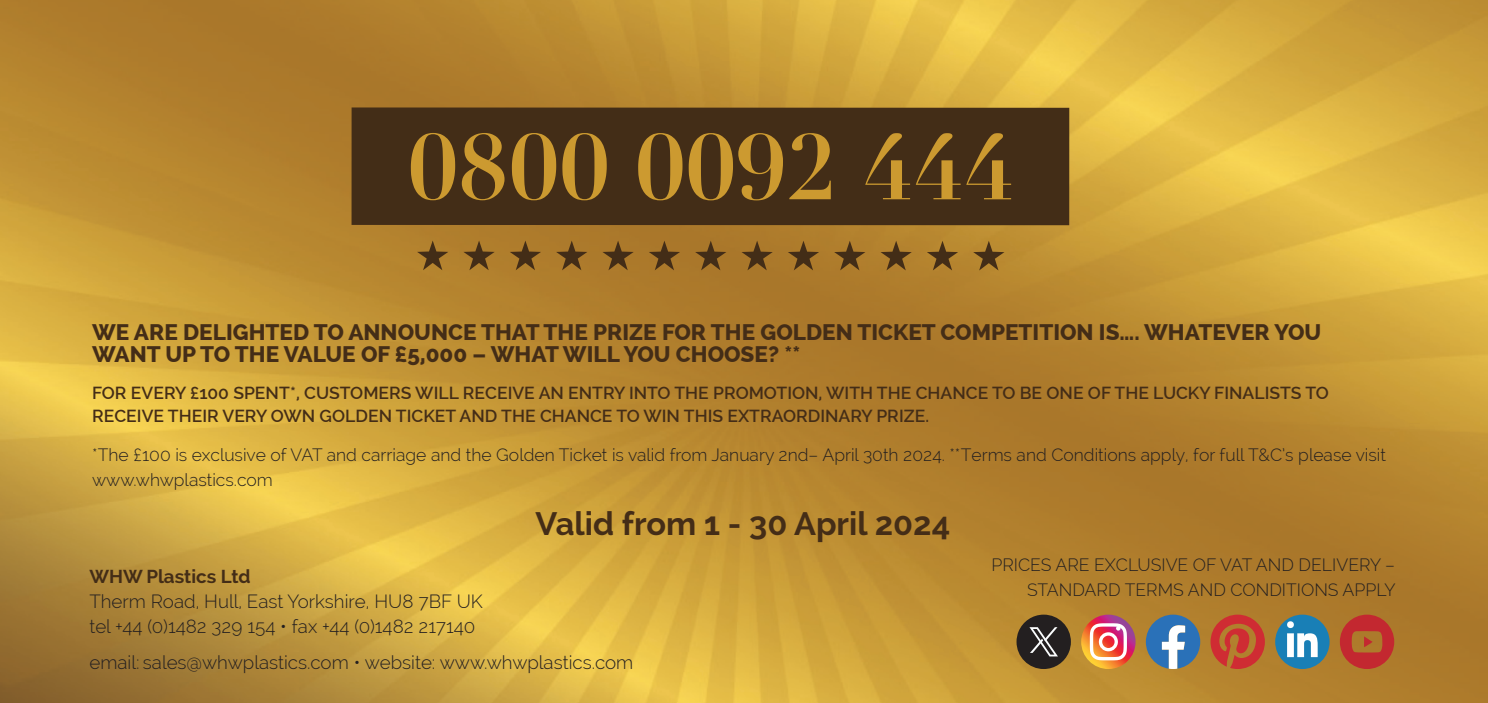
<style>
.page{position:relative;width:1488px;height:703px;background:#fff}
.page>*{position:absolute;margin:0;border:0;box-sizing:border-box;transform-origin:0 0}
.t1{font:700 90.75px "Didot";color:#cc9a30}
.t2{font:700 32.5px "Raleway";color:#442d17}
.t3{font:800 22.5px/22.5px "Raleway";color:#442d17}
.t4{font:300 18.75px/25px "Raleway";color:#231f20}
.t5{font:700 18.75px "Raleway";color:#432d17}
.t6{font:300 17.5px/25px "Raleway";color:#231f20;text-align:right}
.t7{font:600 17.5px/22.5px "Raleway";color:#442d17}
</style>
<div class="page">
<img style="left:0;top:0;width:1487px;height:703px">
<svg style="left:417px;top:240px;width:31px;height:30px"></svg>
<svg style="left:463px;top:240px;width:32px;height:30px"></svg>
<svg style="left:510px;top:240px;width:31px;height:30px"></svg>
<svg style="left:556px;top:240px;width:31px;height:30px"></svg>
<svg style="left:602px;top:241px;width:32px;height:29px"></svg>
<svg style="left:649px;top:241px;width:31px;height:29px"></svg>
<svg style="left:695px;top:241px;width:31px;height:29px"></svg>
<svg style="left:741px;top:241px;width:32px;height:29px"></svg>
<svg style="left:788px;top:241px;width:31px;height:29px"></svg>
<svg style="left:834px;top:241px;width:31px;height:29px"></svg>
<svg style="left:880px;top:241px;width:32px;height:29px"></svg>
<svg style="left:927px;top:241px;width:31px;height:29px"></svg>
<svg style="left:973px;top:241px;width:31px;height:29px"></svg>
<div style="left:351px;top:107px;width:718px;height:118px;background:#432d17"></div>
<svg style="left:1146px;top:614px;width:54px;height:55px"></svg>
<svg style="left:1210px;top:614px;width:55px;height:55px;background:#c15230"></svg>
<svg style="left:1081px;top:614px;width:54px;height:55px"></svg>
<svg style="left:1090px;top:623px;width:37px;height:37px"></svg>
<div style="left:1275px;top:614px;width:54px;height:55px;background:#197fb6;border-radius:50%"></div>
<svg style="left:1287px;top:621px;width:30px;height:36px"></svg>
<svg style="left:1340px;top:614px;width:54px;height:55px;background:#b94a2d"></svg>
<svg style="left:1016px;top:614px;width:55px;height:55px;background:#554833"></svg>
<h1 class="t1" style="left:408px;top:110px;width:608px">0800 0092 444</h1>
<p class="t3" style="left:92px;top:321px;width:1230px">WE ARE DELIGHTED TO ANNOUNCE THAT THE PRIZE FOR THE GOLDEN TICKET COMPETITION IS…. WHATEVER YOU<br>WANT UP TO THE VALUE OF £5,000 – WHAT WILL YOU CHOOSE? **</p>
<p class="t7" style="left:92px;top:382px;width:1238px">FOR EVERY £100 SPENT*, CUSTOMERS WILL RECEIVE AN ENTRY INTO THE PROMOTION, WITH THE CHANCE TO BE ONE OF THE LUCKY FINALISTS TO<br>RECEIVE THEIR VERY OWN GOLDEN TICKET AND THE CHANCE TO WIN THIS EXTRAORDINARY PRIZE.</p>
<p class="t6" style="left:92px;top:442px;width:1295px;text-align:left">*The £100 is exclusive of VAT and carriage and the Golden Ticket is valid from January 2nd– April 30th 2024. **Terms and Conditions apply, for full T&amp;C’s please visit www.whwplastics.com</p>
<h2 class="t2" style="left:535px;top:505px;width:416px">Valid from 1 - 30 April 2024</h2>
<p class="t5" style="left:89px;top:565px;width:163px">WHW Plastics Ltd</p>
<p class="t4" style="left:89px;top:588px;width:395px">Therm Road, Hull, East Yorkshire, HU8 7BF UK tel +44 (0)1482 329 154 • fax +44 (0)1482 217140</p>
<p class="t4" style="left:89px;top:649px;width:545px">email: sales@whwplastics.com • website: www.whwplastics.com</p>
<p class="t6" style="left:991px;top:552px;width:406px">PRICES ARE EXCLUSIVE OF VAT AND DELIVERY –<br>STANDARD TERMS AND CONDITIONS APPLY</p>
</div>
